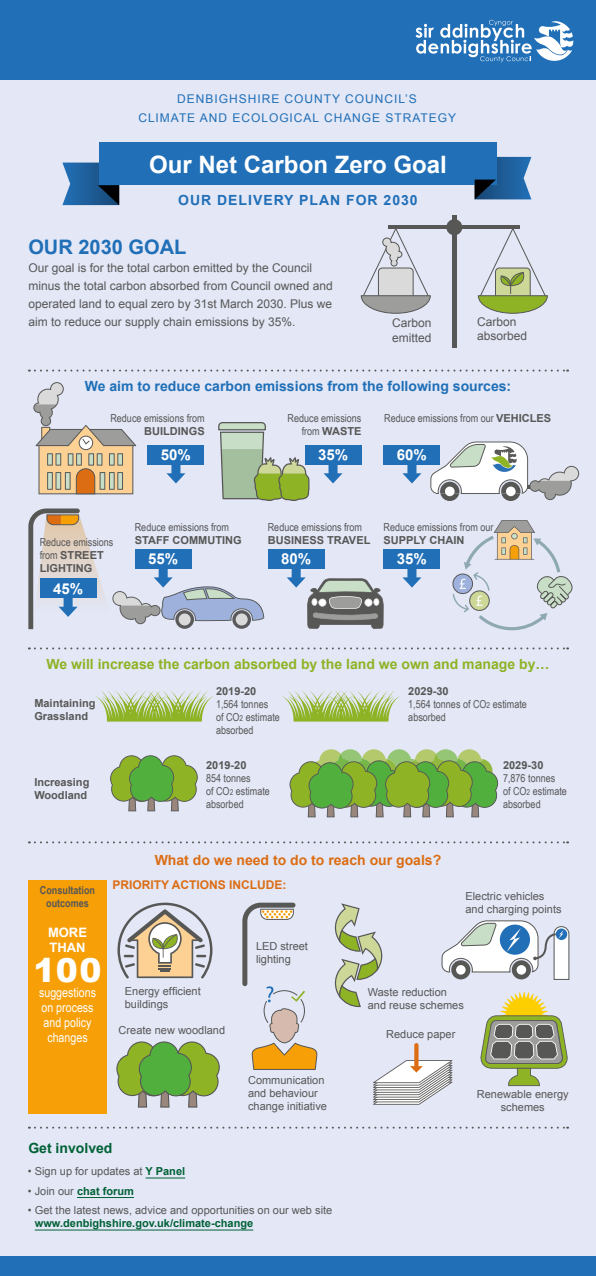
<style>
.page{position:relative;width:596px;height:1276px;background:#fff}
.page>*{position:absolute;margin:0;border:0;box-sizing:border-box;transform-origin:0 0}
.t1{font:900 33px "Arial";color:#fff}
.t2{font:700 24px "Arial";color:#fff}
.t3{font:700 20px "Arial";color:#206fb7}
.t4{font:700 15px "Arial";color:#fff}
.t5{font:700 14px "Arial";color:#8eb325}
.t6{font:700 14px "Arial";color:#206fb7}
.t7{font:700 14px "Arial";color:#dc6d13}
.t8{font:700 14px "Arial";letter-spacing:.07em;color:#206fb7}
.t9{font:700 14px "Arial";color:#006135}
.t10{font:13px/15px "Arial Narrow";color:#fff;text-align:center}
.t11{font:700 13px/15px "Arial";color:#fff}
.t12{font:12px/18px "Arial";color:#575756}
.t13{font:12px/19px "Arial";letter-spacing:.08em;color:#206fb7;text-align:center}
.t14{font:700 12px "Arial";color:#dc6d13}
.t15{font:11px/13px "Arial";color:#575756}
.t16{font:11px/13px "Arial Narrow";color:#575756}
.t17{font:700 11px/13px "Arial";color:#575756}
.t18{font:700 11px "Arial";color:#006135}
.t19{font:700 11px/13px "Arial Narrow";color:#575756;text-align:center}
.s1{font-family:"Arial Narrow";font-weight:400}
.s2{font-family:"Arial";font-weight:700}
.s3{font-size:8px}
.s4{font-weight:700;color:#006135}
.s5{font-weight:400;color:#575756}
</style>
<div class="page">
<div style="left:0;top:77px;width:595px;height:1199px;background:#e3e7f6"></div>
<div style="left:0;top:0;width:595px;height:79px;background:#206fb7"></div>
<div style="left:99px;top:143px;width:397px;height:42px;background:#206fb7"></div>
<svg style="left:62px;top:163px;width:57px;height:42px"></svg>
<svg style="left:474px;top:157px;width:57px;height:42px"></svg>
<hr style="left:388px;top:225px;width:131px;height:4px;background:#575756">
<hr style="left:452px;top:215px;width:4px;height:133px;background:#575756">
<div style="left:446px;top:219px;width:16px;height:16px;background:#575756;border-radius:50%"></div>
<svg style="left:477px;top:228px;width:70px;height:86px"></svg>
<svg style="left:360px;top:229px;width:71px;height:85px"></svg>
<svg style="left:29px;top:369px;width:538px;height:2px"></svg>
<svg style="left:29px;top:647px;width:538px;height:2px"></svg>
<svg style="left:29px;top:841px;width:538px;height:2px"></svg>
<svg style="left:29px;top:1126px;width:538px;height:2px"></svg>
<svg style="left:441px;top:920px;width:128px;height:60px"></svg>
<div style="left:171px;top:457px;width:9px;height:20px;background:#206fb7"></div>
<svg style="left:166px;top:473px;width:19px;height:10px"></svg>
<div style="left:147px;top:445px;width:57px;height:20px;background:#206fb7"></div>
<div style="left:328px;top:457px;width:9px;height:20px;background:#206fb7"></div>
<svg style="left:323px;top:473px;width:19px;height:10px"></svg>
<div style="left:304px;top:445px;width:57px;height:20px;background:#206fb7"></div>
<div style="left:407px;top:457px;width:9px;height:20px;background:#206fb7"></div>
<svg style="left:402px;top:473px;width:19px;height:10px"></svg>
<div style="left:383px;top:445px;width:57px;height:20px;background:#206fb7"></div>
<svg style="left:218px;top:422px;width:91px;height:79px"></svg>
<svg style="left:430px;top:441px;width:148px;height:60px"></svg>
<div style="left:291px;top:561px;width:9px;height:20px;background:#206fb7"></div>
<div style="left:267px;top:549px;width:57px;height:20px;background:#206fb7"></div>
<div style="left:407px;top:561px;width:9px;height:20px;background:#206fb7"></div>
<svg style="left:402px;top:577px;width:19px;height:10px"></svg>
<div style="left:383px;top:549px;width:57px;height:20px;background:#206fb7"></div>
<svg style="left:95px;top:691px;width:118px;height:30px"></svg>
<svg style="left:282px;top:691px;width:118px;height:30px"></svg>
<svg style="left:110px;top:755px;width:88px;height:56px"></svg>
<svg style="left:116px;top:1041px;width:104px;height:66px"></svg>
<svg style="left:289px;top:749px;width:209px;height:68px"></svg>
<div style="left:28px;top:880px;width:79px;height:233px;background:#f69f07"></div>
<svg style="left:117px;top:902px;width:95px;height:76px"></svg>
<hr style="left:145px;top:1177px;width:40px;height:1px;background:#006135">
<hr style="left:77px;top:1197px;width:57px;height:1px;background:#006135">
<hr style="left:35px;top:1229px;width:218px;height:1px;background:#006135">
<svg style="left:415px;top:20px;width:158px;height:42px"></svg>
<svg style="left:33px;top:382px;width:103px;height:112px"></svg>
<svg style="left:28px;top:508px;width:236px;height:121px"></svg>
<svg style="left:232px;top:610px;width:19px;height:19px"></svg>
<div style="left:235px;top:613px;width:12px;height:12px;background:#dadada;border-radius:50%"></div>
<svg style="left:175px;top:610px;width:19px;height:19px"></svg>
<div style="left:178px;top:613px;width:12px;height:12px;background:#dadada;border-radius:50%"></div>
<svg style="left:287px;top:577px;width:96px;height:52px"></svg>
<svg style="left:452px;top:520px;width:121px;height:110px"></svg>
<svg style="left:334px;top:903px;width:48px;height:104px"></svg>
<svg style="left:480px;top:991px;width:87px;height:95px"></svg>
<svg style="left:242px;top:902px;width:75px;height:168px"></svg>
<svg style="left:373px;top:1043px;width:79px;height:61px"></svg>
<div style="left:0;top:1256px;width:595px;height:20px;background:#206fb7"></div>
<p class="t13" style="left:138px;top:90px;width:319px">DENBIGHSHIRE COUNTY COUNCIL’S<br>CLIMATE AND ECOLOGICAL CHANGE STRATEGY</p>
<h2 class="t2" style="left:149px;top:148px;width:299px">Our Net Carbon Zero Goal</h2>
<p class="t8" style="left:178px;top:191px;width:241px">OUR DELIVERY PLAN FOR 2030</p>
<h3 class="t3" style="left:28px;top:233px;width:159px">OUR 2030 GOAL</h3>
<p class="t12" style="left:28px;top:259px;width:306px">Our goal is for the total carbon emitted by the Council minus the total carbon absorbed from Council owned and operated land to equal zero by 31st March 2030. Plus we aim to reduce our supply chain emissions by 35%.</p>
<p class="t12" style="left:392px;top:316px;width:41px;line-height:14.4px">Carbon emitted</p>
<p class="t12" style="left:476px;top:314px;width:52px;line-height:14.4px">Carbon absorbed</p>
<p class="t6" style="left:85px;top:377px;width:428px">We aim to reduce carbon emissions from the following sources:</p>
<p class="t16" style="left:110px;top:412px;width:96px">Reduce emissions from</p>
<p class="t17" style="left:144px;top:425px;width:62px">BUILDINGS</p>
<p class="t16" style="left:287px;top:412px;width:75px">Reduce emissions</p>
<p class="t17" style="left:301px;top:425px;width:61px"><span class="s1">from</span> WASTE</p>
<p class="t16" style="left:384px;top:412px;width:168px">Reduce emissions from our <span class="s2">VEHICLES</span></p>
<h3 class="t4" style="left:161px;top:445px;width:32px">50%</h3>
<h3 class="t4" style="left:318px;top:445px;width:32px">35%</h3>
<h3 class="t4" style="left:396px;top:445px;width:32px">60%</h3>
<p class="t16" style="left:40px;top:535px;width:75px">Reduce emissions</p>
<p class="t17" style="left:40px;top:549px;width:65px"><span class="s1">from</span> STREET<br>LIGHTING</p>
<h3 class="t4" style="left:53px;top:578px;width:32px">45%</h3>
<p class="t16" style="left:135px;top:520px;width:96px">Reduce emissions from</p>
<p class="t17" style="left:135px;top:534px;width:108px">STAFF COMMUTING</p>
<p class="t16" style="left:267px;top:520px;width:96px">Reduce emissions from</p>
<p class="t17" style="left:267px;top:534px;width:104px">BUSINESS TRAVEL</p>
<p class="t16" style="left:383px;top:520px;width:111px">Reduce emissions from our</p>
<p class="t17" style="left:383px;top:534px;width:82px">SUPPLY CHAIN</p>
<h3 class="t4" style="left:148px;top:549px;width:32px">55%</h3>
<h3 class="t4" style="left:281px;top:549px;width:32px">80%</h3>
<h3 class="t4" style="left:396px;top:549px;width:32px">35%</h3>
<p class="t5" style="left:46px;top:655px;width:504px">We will increase the carbon absorbed by the land we own and manage by…</p>
<p class="t17" style="left:34px;top:697px;width:63px">Maintaining<br>Grassland</p>
<p class="t17" style="left:34px;top:776px;width:57px">Increasing<br>Woodland</p>
<p class="t17" style="left:216px;top:685px;width:42px">2019-20</p>
<p class="t16" style="left:216px;top:697px;width:65px">1,564 tonnes<br>of CO<span class="s3">2</span> estimate absorbed</p>
<p class="t17" style="left:206px;top:759px;width:42px">2019-20</p>
<p class="t16" style="left:206px;top:771px;width:65px">854 tonnes<br>of CO<span class="s3">2</span> estimate absorbed</p>
<p class="t17" style="left:408px;top:685px;width:42px">2029-30</p>
<p class="t16" style="left:408px;top:697px;width:120px">1,564 tonnes of CO<span class="s3">2</span> estimate absorbed</p>
<p class="t17" style="left:502px;top:759px;width:42px">2029-30</p>
<p class="t16" style="left:502px;top:771px;width:65px">7,876 tonnes<br>of CO<span class="s3">2</span> estimate absorbed</p>
<p class="t19" style="left:40px;top:882px;width:57px">Consultation outcomes</p>
<p class="t11" style="left:48px;top:925px;width:41px">MORE<br>THAN</p>
<h1 class="t1" style="left:34px;top:946px;width:69px">100</h1>
<p class="t10" style="left:39px;top:984px;width:58px">suggestions on process and policy changes</p>
<p class="t7" style="left:155px;top:850px;width:288px">What do we need to do to reach our goals?</p>
<p class="t14" style="left:112px;top:876px;width:176px">PRIORITY ACTIONS INCLUDE:</p>
<p class="t15" style="left:125px;top:984px;width:77px">Energy efficient buildings</p>
<p class="t15" style="left:118px;top:1023px;width:108px">Create new woodland</p>
<p class="t15" style="left:256px;top:939px;width:53px">LED street lighting</p>
<p class="t15" style="left:248px;top:1074px;width:80px">Communication and behaviour change initiative</p>
<p class="t15" style="left:465px;top:889px;width:97px">Electric vehicles and charging points</p>
<p class="t15" style="left:367px;top:985px;width:97px">Waste reduction and reuse schemes</p>
<p class="t15" style="left:386px;top:1027px;width:71px">Reduce paper</p>
<p class="t15" style="left:476px;top:1087px;width:93px;text-align:center">Renewable energy schemes</p>
<p class="t9" style="left:28px;top:1138px;width:86px">Get involved</p>
<p class="t15" style="left:28px;top:1164px;width:159px">• Sign up for updates at <span class="s4">Y Panel</span></p>
<p class="t18" style="left:28px;top:1183px;width:107px"><span class="s5">• Join our</span> chat forum</p>
<p class="t15" style="left:28px;top:1203px;width:306px">• Get the latest news, advice and opportunities on our web site</p>
<p class="t18" style="left:35px;top:1216px;width:220px">www.denbighshire.gov.uk/climate-change</p>
</div>
